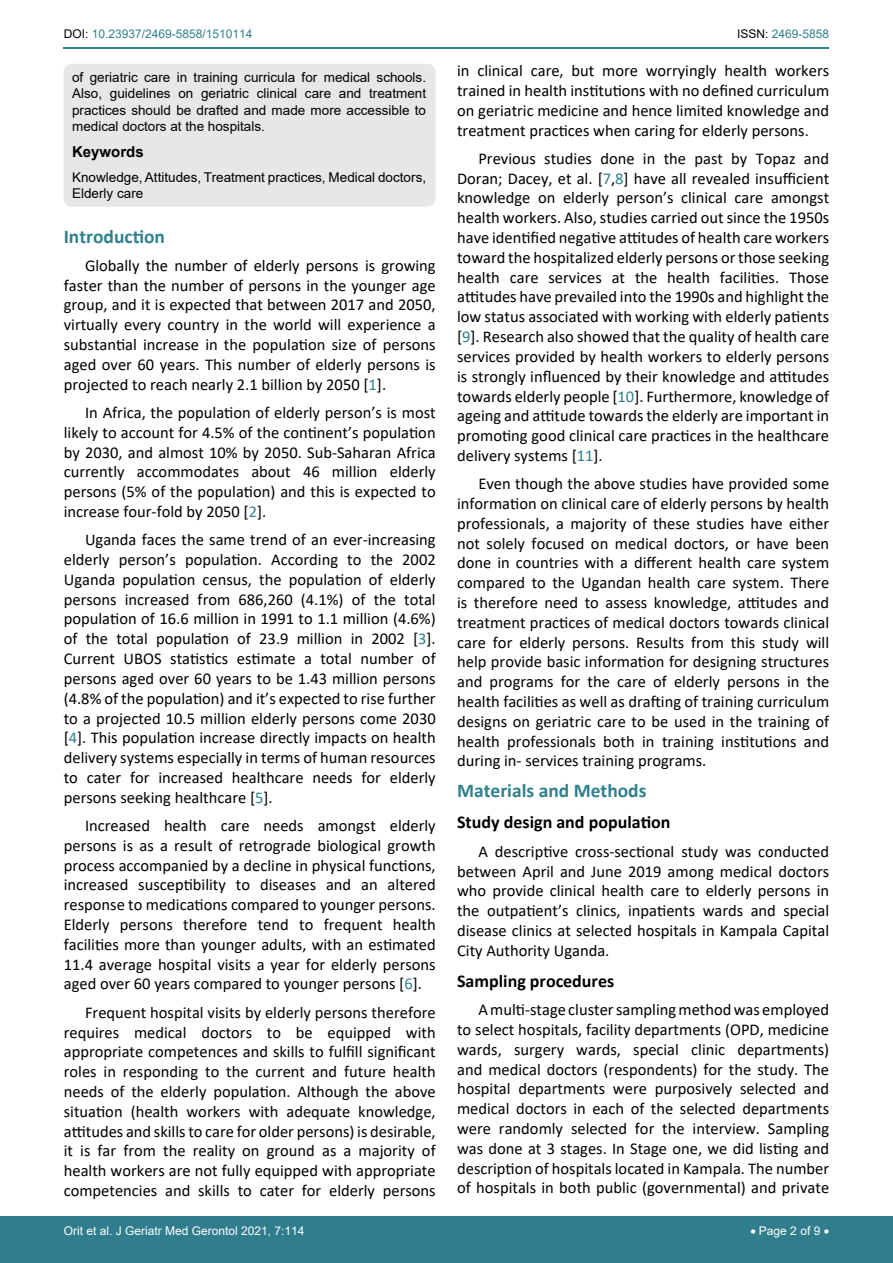
<style>
.page{position:relative;width:893px;height:1263px;background:#fff}
.page>*{position:absolute;margin:0;border:0;box-sizing:border-box;transform-origin:0 0}
.t1{font:700 19.5px "Calibri";color:#30808d}
.t2{font:700 18px "Calibri";color:#000}
.t3{font:16.5px/19.8px "Calibri";color:#000;text-align:justify}
.t4{font:700 15px "Arial";color:#000}
.t5{font:13.5px/16.2px "Arial";color:#000;text-align:justify}
.t6{font:12px "Arial";color:#fff}
.t7{font:12px "Arial";color:#30808d}
.s1{color:#000}
.s2{color:#30808d}
</style>
<div class="page">
<hr style="left:64px;top:47px;width:765px;height:1px;background:#30808d">
<div style="left:0;top:1217px;width:893px;height:46px;background:#307d8d"></div>
<div style="left:64px;top:64px;width:372px;height:143px;background:#e6e7e8;border-radius:9px"></div>
<p class="t7" style="left:64px;top:26px;width:190px"><span class="s1">DOI:</span> 10.23937/2469-5858/1510114</p>
<p class="t7" style="left:737px;top:26px;width:94px"><span class="s1">ISSN:</span> 2469-5858</p>
<p class="t5" style="left:72px;top:69px;width:355px">of geriatric care in training curricula for medical schools.<br>Also, guidelines on geriatric clinical care and treatment practices should be drafted and made more accessible to medical doctors at the hospitals.</p>
<p class="t4" style="left:72px;top:141px;width:73px">Keywords</p>
<p class="t5" style="left:72px;top:169px;width:355px">Knowledge, Attitudes, Treatment practices, Medical doctors,<br>Elderly care</p>
<p class="t1" style="left:64px;top:222px;width:103px">Introduction</p>
<p class="t3" style="left:64px;top:255px;width:373px;text-indent:21px">Globally the number of elderly persons is growing faster than the number of persons in the younger age group, and it is expected that between 2017 and 2050, virtually every country in the world will experience a substantial increase in the population size of persons aged over 60 years. This number of elderly persons is projected to reach nearly 2.1 billion by 2050 [<span class="s2">1</span>].</p>
<p class="t3" style="left:64px;top:402px;width:373px;text-indent:21px">In Africa, the population of elderly person’s is most likely to account for 4.5% of the continent’s population by 2030, and almost 10% by 2050. Sub-Saharan Africa currently accommodates about 46 million elderly persons (5% of the population) and this is expected to increase four-fold by 2050 [<span class="s2">2</span>].</p>
<p class="t3" style="left:64px;top:529px;width:373px;text-indent:21px">Uganda faces the same trend of an ever-increasing elderly person’s population. According to the 2002<br>Uganda population census, the population of elderly persons increased from 686,260 (4.1%) of the total population of 16.6 million in 1991 to 1.1 million (4.6%) of the total population of 23.9 million in 2002 [<span class="s2">3</span>].<br>Current UBOS statistics estimate a total number of persons aged over 60 years to be 1.43 million persons (4.8% of the population) and it’s expected to rise further to a projected 10.5 million elderly persons come 2030 [<span class="s2">4</span>]. This population increase directly impacts on health delivery systems especially in terms of human resources to cater for increased healthcare needs for elderly persons seeking healthcare [<span class="s2">5</span>].</p>
<p class="t3" style="left:64px;top:815px;width:373px;text-indent:21px">Increased health care needs amongst elderly persons is as a result of retrograde biological growth process accompanied by a decline in physical functions, increased susceptibility to diseases and an altered response to medications compared to younger persons.<br>Elderly persons therefore tend to frequent health facilities more than younger adults, with an estimated 11.4 average hospital visits a year for elderly persons aged over 60 years compared to younger persons [<span class="s2">6</span>].</p>
<p class="t3" style="left:64px;top:1002px;width:373px;text-indent:21px">Frequent hospital visits by elderly persons therefore requires medical doctors to be equipped with appropriate competences and skills to fulfill significant roles in responding to the current and future health needs of the elderly population. Although the above situation (health workers with adequate knowledge, attitudes and skills to care for older persons) is desirable, it is far from the reality on ground as a majority of health workers are not fully equipped with appropriate competencies and skills to cater for elderly persons</p>
<p class="t3" style="left:457px;top:60px;width:374px">in clinical care, but more worryingly health workers trained in health institutions with no defined curriculum on geriatric medicine and hence limited knowledge and treatment practices when caring for elderly persons.</p>
<p class="t3" style="left:457px;top:148px;width:374px;text-indent:21px">Previous studies done in the past by Topaz and Doran; Dacey, et al. [<span class="s2">7</span>,<span class="s2">8</span>] have all revealed insufficient knowledge on elderly person’s clinical care amongst health workers. Also, studies carried out since the 1950s have identified negative attitudes of health care workers toward the hospitalized elderly persons or those seeking health care services at the health facilities. Those attitudes have prevailed into the 1990s and highlight the low status associated with working with elderly patients [<span class="s2">9</span>]. Research also showed that the quality of health care services provided by health workers to elderly persons is strongly influenced by their knowledge and attitudes towards elderly people [<span class="s2">10</span>]. Furthermore, knowledge of ageing and attitude towards the elderly are important in promoting good clinical care practices in the healthcare delivery systems [<span class="s2">11</span>].</p>
<p class="t3" style="left:457px;top:473px;width:374px;text-indent:21px">Even though the above studies have provided some information on clinical care of elderly persons by health professionals, a majority of these studies have either not solely focused on medical doctors, or have been done in countries with a different health care system compared to the Ugandan health care system. There is therefore need to assess knowledge, attitudes and treatment practices of medical doctors towards clinical care for elderly persons. Results from this study will help provide basic information for designing structures and programs for the care of elderly persons in the health facilities as well as drafting of training curriculum designs on geriatric care to be used in the training of health professionals both in training institutions and during in- services training programs.</p>
<p class="t1" style="left:457px;top:777px;width:191px">Materials and Methods</p>
<p class="t2" style="left:457px;top:810px;width:215px">Study design and population</p>
<p class="t3" style="left:457px;top:841px;width:374px;text-indent:21px">A descriptive cross-sectional study was conducted between April and June 2019 among medical doctors who provide clinical health care to elderly persons in the outpatient’s clinics, inpatients wards and special disease clinics at selected hospitals in Kampala Capital City Authority Uganda.</p>
<p class="t2" style="left:457px;top:968px;width:159px">Sampling procedures</p>
<p class="t3" style="left:457px;top:999px;width:374px;text-indent:21px">A multi-stage cluster sampling method was employed to select hospitals, facility departments (OPD, medicine wards, surgery wards, special clinic departments) and medical doctors (respondents) for the study. The hospital departments were purposively selected and medical doctors in each of the selected departments were randomly selected for the interview. Sampling was done at 3 stages. In Stage one, we did listing and description of hospitals located in Kampala. The number of hospitals in both public (governmental) and private</p>
<p class="t6" style="left:64px;top:1223px;width:242px">Orit et al. J Geriatr Med Gerontol 2021, 7:114</p>
<p class="t6" style="left:750px;top:1223px;width:80px">• Page 2 of 9 •</p>
</div>
